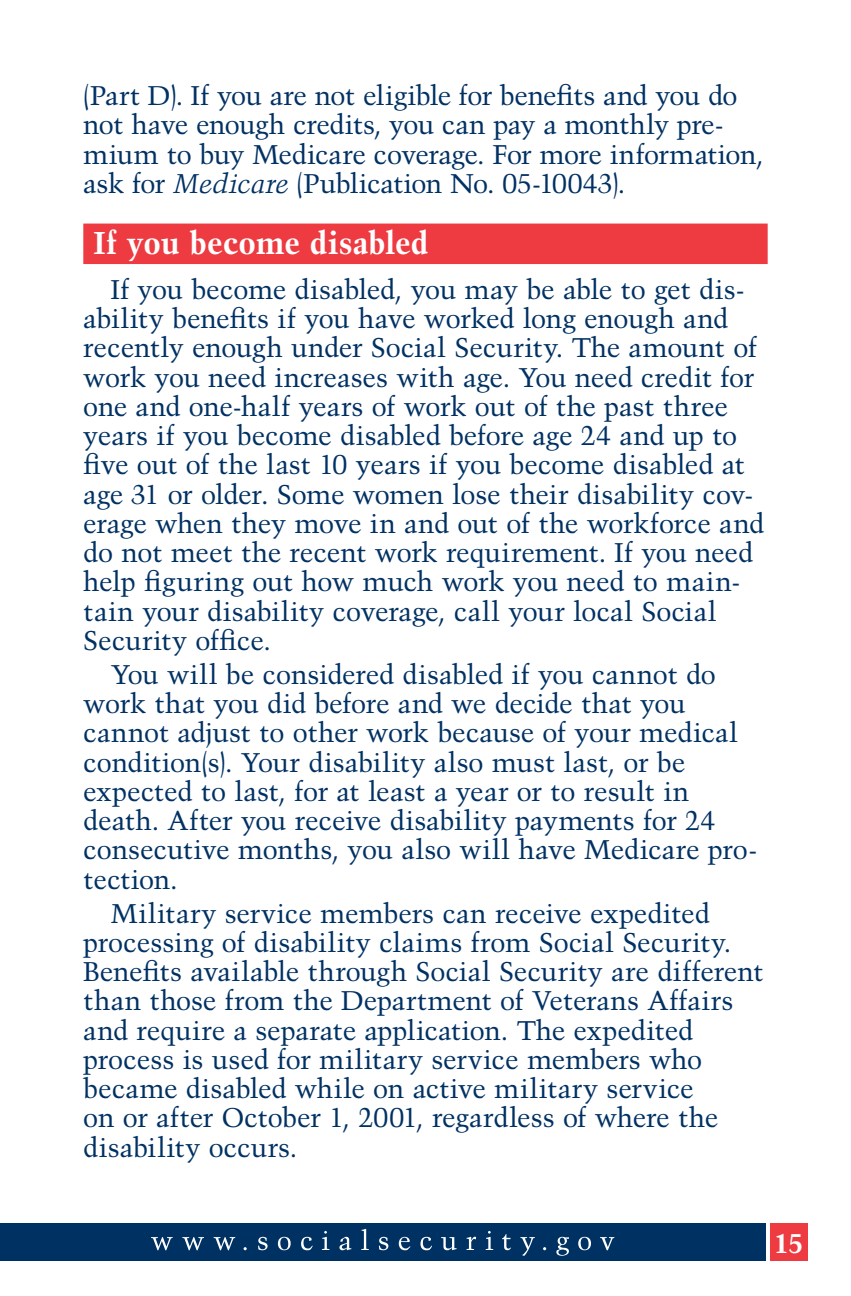
<style>
.page{position:relative;width:851px;height:1296px;background:#fff}
.page>*{position:absolute;margin:0;border:0;box-sizing:border-box;transform-origin:0 0}
.Header1_1line{font:700 31.5px "Trump Mediaeval";letter-spacing:-.005em;color:#fff}
.paragraph_format{font:27px/29.2px "Trump Mediaeval";letter-spacing:-.01em;color:#003163}
.t1{font:700 27px "Trump Mediaeval";color:#fff}
.s1{font-style:italic}
</style>
<div class="page">
<div style="left:0;top:1223px;width:765px;height:38px;background:#003163"></div>
<svg style="left:151px;top:1229px;width:463px;height:27px"></svg>
<div style="left:83px;top:224px;width:684px;height:40px;background:#ee3a41"></div>
<div style="left:770px;top:1223px;width:37px;height:38px;background:#ee3a41"></div>
<p class="paragraph_format" style="left:83px;top:81px;width:681px">(Part D). If you are not eligible for benefits and you do not have enough credits, you can pay a monthly pre&shy;mium to buy Medicare coverage. For more information, ask for <span class="s1">Medicare</span> (Publication No. 05-10043).</p>
<h1 class="Header1_1line" style="left:93px;top:223px;width:336px">If you become disabled</h1>
<p class="paragraph_format" style="left:83px;top:275px;width:682px;text-indent:27px">If you become disabled, you may be able to get dis&shy;ability benefits if you have worked long enough and recently enough under Social Security. The amount of work you need increases with age. You need credit for one and one-half years of work out of the past three years if you become disabled before age 24 and up to five out of the last 10 years if you become disabled at age 31 or older. Some women lose their disability cov&shy;erage when they move in and out of the workforce and do not meet the recent work requirement. If you need help figuring out how much work you need to main&shy;tain your disability coverage, call your local Social Security office.</p>
<p class="paragraph_format" style="left:83px;top:660px;width:675px;text-indent:27px">You will be considered disabled if you cannot do work that you did before and we decide that you cannot adjust to other work because of your medical condition(s). Your disability also must last, or be expected to last, for at least a year or to result in death. After you receive disability payments for 24 consecutive months, you also will have Medicare pro&shy;tection.</p>
<p class="paragraph_format" style="left:83px;top:898px;width:681px;text-indent:27px">Military service members can receive expedited processing of disability claims from Social Security.<br>Benefits available through Social Security are different than those from the Department of Veterans Affairs and require a separate application. The expedited process is used for military service members who became disabled while on active military service<br>on or after October 1, 2001, regardless of where the disability occurs.</p>
<p class="t1" style="left:774px;top:1227px;width:31px">15</p>
</div>
